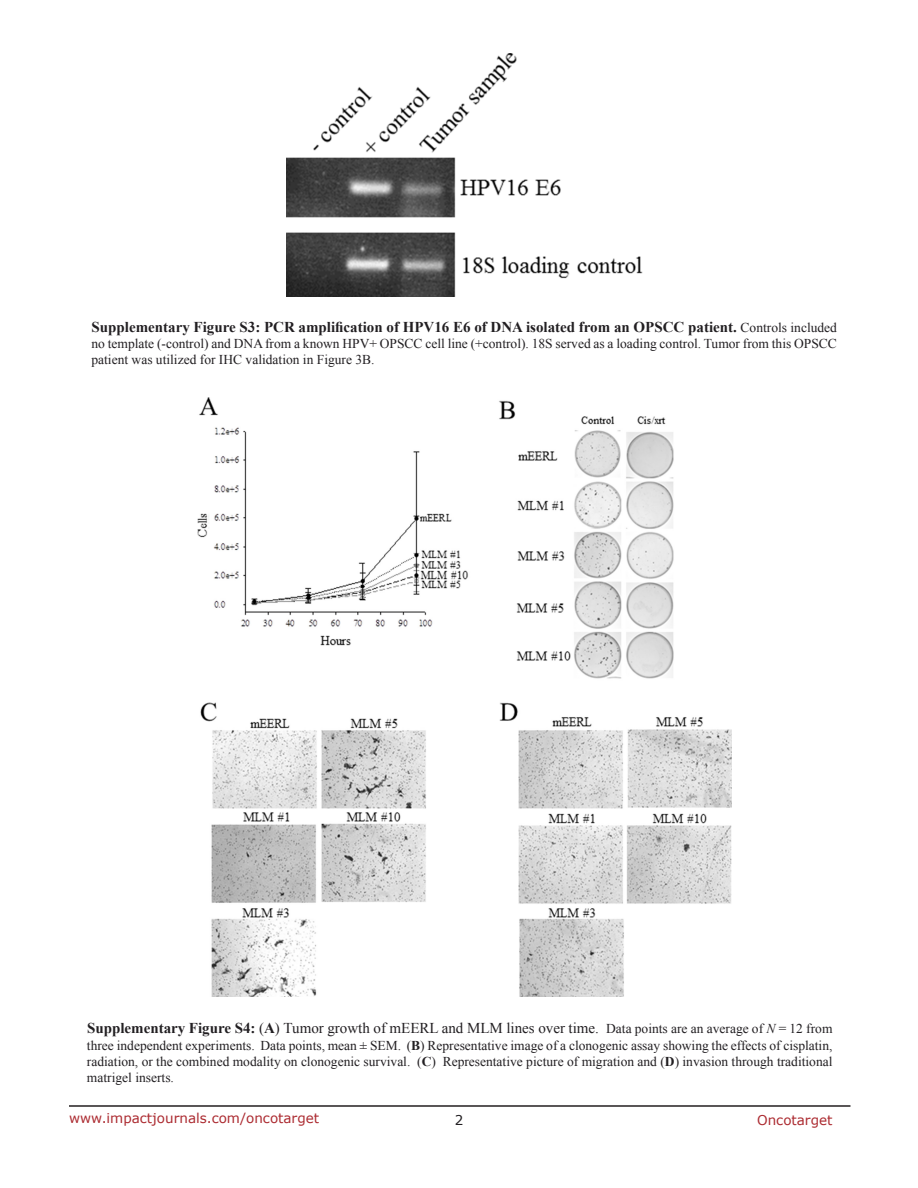
<style>
.page{position:relative;width:918px;height:1188px;background:#fff}
.page>*{position:absolute;margin:0;border:0;box-sizing:border-box;transform-origin:0 0}
.FigureText{font:700 15px "Times New Roman";color:#221f22}
.FigureText-2{font:15px "Times New Roman";color:#221f22}
.FigureText-3{font:13.5px/16.2px "Times New Roman";color:#221f22}
.t1{font:13.5px "Verdana";color:#ac2b31}
.t2{font:13.5px "Verdana";color:#221f22}
.s1{font-weight:400;font-size:13.5px}
.s2{font-weight:700}
.s3{font-size:13.5px}
.s4{font-style:italic;font-size:13.5px}
</style>
<div class="page">
<hr style="left:69px;top:1105px;width:781px;height:2px;background:#231f20">
<img style="left:286px;top:53px;width:356px;height:243px">
<img style="left:197px;top:398px;width:534px;height:599px">
<p class="FigureText" style="left:92px;top:317px;width:747px">Supplementary Figure S3: PCR amplification of HPV16 E6 of DNA isolated from an OPSCC patient. <span class="s1">Controls included</span></p>
<p class="FigureText-3" style="left:92px;top:335px;width:747px">no template (-control) and DNA from a known HPV+ OPSCC cell line (+control). 18S served as a loading control. Tumor from this OPSCC patient was utilized for IHC validation in Figure 3B.</p>
<p class="FigureText-2" style="left:87px;top:1018px;width:747px"><span class="s2">Supplementary Figure S4:</span> (<span class="s2">A</span>) Tumor growth of mEERL and MLM lines over time. <span class="s3">Data points are an average of</span> <span class="s4">N</span> <span class="s3">= 12 from</span></p>
<p class="FigureText-3" style="left:87px;top:1037px;width:747px;text-align:justify">three independent experiments. Data points, mean ± SEM. (<span class="s2">B</span>) Representative image of a clonogenic assay showing the effects of cisplatin, radiation, or the combined modality on clonogenic survival. (<span class="s2">C</span>) Representative picture of migration and (<span class="s2">D</span>) invasion through traditional matrigel inserts.</p>
<p class="t1" style="left:69px;top:1109px;width:252px">www.impactjournals.com/oncotarget</p>
<p class="t2" style="left:455px;top:1111px;width:10px">2</p>
<p class="t1" style="left:757px;top:1111px;width:77px">Oncotarget</p>
</div>
